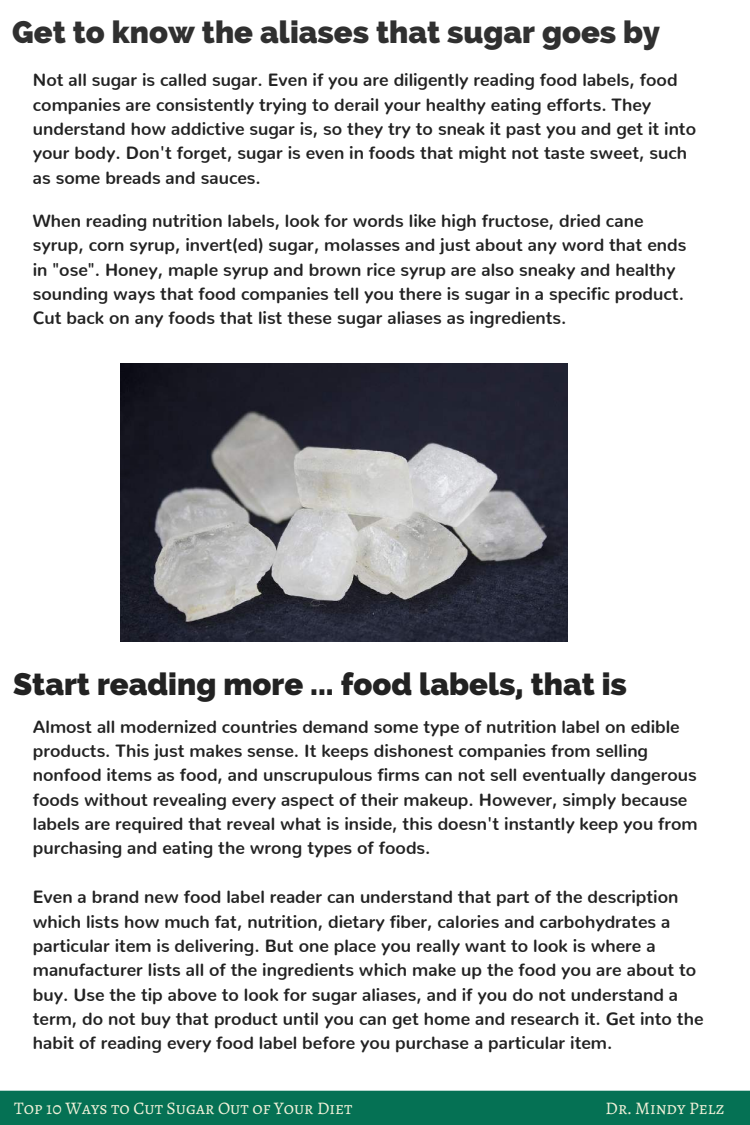
<style>
.page{position:relative;width:750px;height:1125px;background:#fff}
.page>*{position:absolute;margin:0;border:0;box-sizing:border-box;transform-origin:0 0}
.t1{font:800 31px "Raleway";color:#222}
.t2{font:800 31px "Raleway";color:#303030}
.t3{font:700 17.62px/24.4px "Nunito";color:#222}
.t4{font:17.62px "Alegreya SC";color:#f1f1d9}
</style>
<div class="page">
<div style="left:0;top:1091px;width:750px;height:34px;background:#057154"></div>
<img style="left:121px;top:364px;width:446px;height:277px">
<h1 class="t2" style="left:12px;top:14px;width:649px">Get to know the aliases that sugar goes by</h1>
<p class="t3" style="left:33px;top:66px;width:665px">Not all sugar is called sugar. Even if you are diligently reading food labels, food companies are consistently trying to derail your healthy eating efforts. They understand how addictive sugar is, so they try to sneak it past you and get it into your body. Don't forget, sugar is even in foods that might not taste sweet, such as some breads and sauces.</p>
<p class="t3" style="left:33px;top:206px;width:655px">When reading nutrition labels, look for words like high fructose, dried cane syrup, corn syrup, invert(ed) sugar, molasses and just about any word that ends in "ose". Honey, maple syrup and brown rice syrup are also sneaky and healthy sounding ways that food companies tell you there is sugar in a specific product.<br>Cut back on any foods that list these sugar aliases as ingredients.</p>
<h1 class="t1" style="left:13px;top:666px;width:615px">Start reading more ... food labels, that is</h1>
<p class="t3" style="left:33px;top:712px;width:667px">Almost all modernized countries demand some type of nutrition label on edible products. This just makes sense. It keeps dishonest companies from selling nonfood items as food, and unscrupulous firms can not sell eventually dangerous foods without revealing every aspect of their makeup. However, simply because labels are required that reveal what is inside, this doesn't instantly keep you from purchasing and eating the wrong types of foods.</p>
<p class="t3" style="left:33px;top:883px;width:672px">Even a brand new food label reader can understand that part of the description which lists how much fat, nutrition, dietary fiber, calories and carbohydrates a particular item is delivering. But one place you really want to look is where a manufacturer lists all of the ingredients which make up the food you are about to buy. Use the tip above to look for sugar aliases, and if you do not understand a term, do not buy that product until you can get home and research it. Get into the habit of reading every food label before you purchase a particular item.</p>
<p class="t4" style="left:14px;top:1096px;width:340px">Top 10 Ways to Cut Sugar Out of Your Diet</p>
<p class="t4" style="left:606px;top:1096px;width:120px">Dr. Mindy Pelz</p>
</div>
